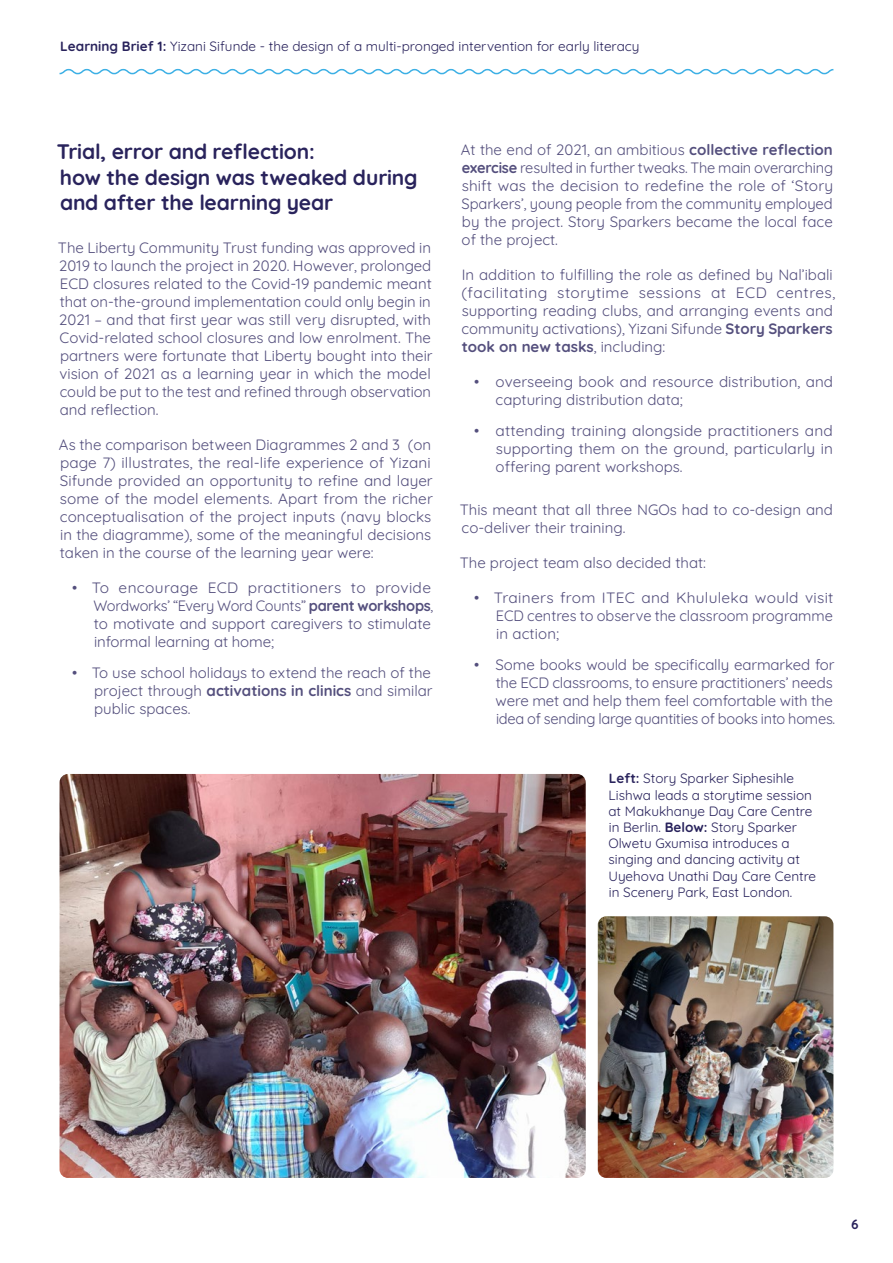
<style>
.page{position:relative;width:893px;height:1263px;background:#fff}
.page>*{position:absolute;margin:0;border:0;box-sizing:border-box;transform-origin:0 0}
.t1{font:700 21px/25.2px "Quicksand";letter-spacing:-.01em;color:#29235c}
.t2{font:15px/18px "Quicksand";color:#544f7d}
.t3{font:13.5px/16.2px "Quicksand";color:#29235c}
.t4{font:700 13.5px "Quicksand";color:#29235c}
.s1{font-weight:700}
</style>
<div class="page">
<img style="left:60px;top:774px;width:526px;height:404px">
<img style="left:598px;top:916px;width:235px;height:262px">
<svg style="left:59px;top:68px;width:775px;height:7px"></svg>
<p class="t3" style="left:60px;top:36px;width:581px"><span class="s1">Learning Brief 1:</span> Yizani Sifunde - the design of a multi-pronged intervention for early literacy</p>
<h1 class="t1" style="left:57px;top:137px;width:362px">Trial, error and reflection:<br>how the design was tweaked during and after the learning year</h1>
<p class="t2" style="left:58px;top:237px;width:376px">The Liberty Community Trust funding was approved in 2019 to launch the project in 2020. However, prolonged ECD closures related to the Covid-19 pandemic meant that on-the-ground implementation could only begin in 2021 – and that first year was still very disrupted, with Covid-related school closures and low enrolment. The partners were fortunate that Liberty bought into their vision of 2021 as a learning year in which the model could be put to the test and refined through observation and reflection.</p>
<p class="t2" style="left:59px;top:434px;width:375px">As the comparison between Diagrammes 2 and 3 (on page 7) illustrates, the real-life experience of Yizani Sifunde provided an opportunity to refine and layer some of the model elements. Apart from the richer conceptualisation of the project inputs (navy blocks in the diagramme), some of the meaningful decisions taken in the course of the learning year were:</p>
<p class="t2" style="left:93px;top:577px;width:341px;text-indent:-21px">• To encourage ECD practitioners to provide Wordworks’ “Every Word Counts” <span class="s1">parent workshops</span>, to motivate and support caregivers to stimulate informal learning at home;</p>
<p class="t2" style="left:94px;top:662px;width:340px;text-align:justify;text-indent:-22px">• To use school holidays to extend the reach of the project through <span class="s1">activations in clinics</span> and similar public spaces.</p>
<p class="t2" style="left:461px;top:139px;width:374px;text-align:justify">At the end of 2021, an ambitious <span class="s1">collective reflection exercise</span> resulted in further tweaks. The main overarching shift was the decision to redefine the role of ‘Story Sparkers’, young people from the community employed by the project. Story Sparkers became the local face of the project.</p>
<p class="t2" style="left:461px;top:264px;width:375px">In addition to fulfilling the role as defined by Nal’ibali (facilitating storytime sessions at ECD centres, supporting reading clubs, and arranging events and community activations), Yizani Sifunde <span class="s1">Story Sparkers took on new tasks</span>, including:</p>
<p class="t2" style="left:496px;top:371px;width:339px;text-indent:-21px">• overseeing book and resource distribution, and capturing distribution data;</p>
<p class="t2" style="left:496px;top:420px;width:339px;text-align:justify;text-indent:-21px">• attending training alongside practitioners and supporting them on the ground, particularly in offering parent workshops.</p>
<p class="t2" style="left:460px;top:500px;width:375px">This meant that all three NGOs had to co-design and co-deliver their training.</p>
<p class="t2" style="left:460px;top:553px;width:248px">The project team also decided that:</p>
<p class="t2" style="left:496px;top:588px;width:339px;text-align:justify;text-indent:-22px">• Trainers from ITEC and Khululeka would visit ECD centres to observe the classroom programme in action;</p>
<p class="t2" style="left:496px;top:654px;width:341px;text-indent:-21px">• Some books would be specifically earmarked for the ECD classrooms, to ensure practitioners’ needs were met and help them feel comfortable with the idea of sending large quantities of books into homes.</p>
<p class="t3" style="left:608px;top:769px;width:209px"><span class="s1">Left:</span> Story Sparker Siphesihle<br>Lishwa leads a storytime session at Makukhanye Day Care Centre in Berlin. <span class="s1">Below:</span> Story Sparker<br>Olwetu Gxumisa introduces a singing and dancing activity at<br>Uyehova Unathi Day Care Centre in Scenery Park, East London.</p>
<p class="t4" style="left:851px;top:1213px;width:9px">6</p>
</div>
